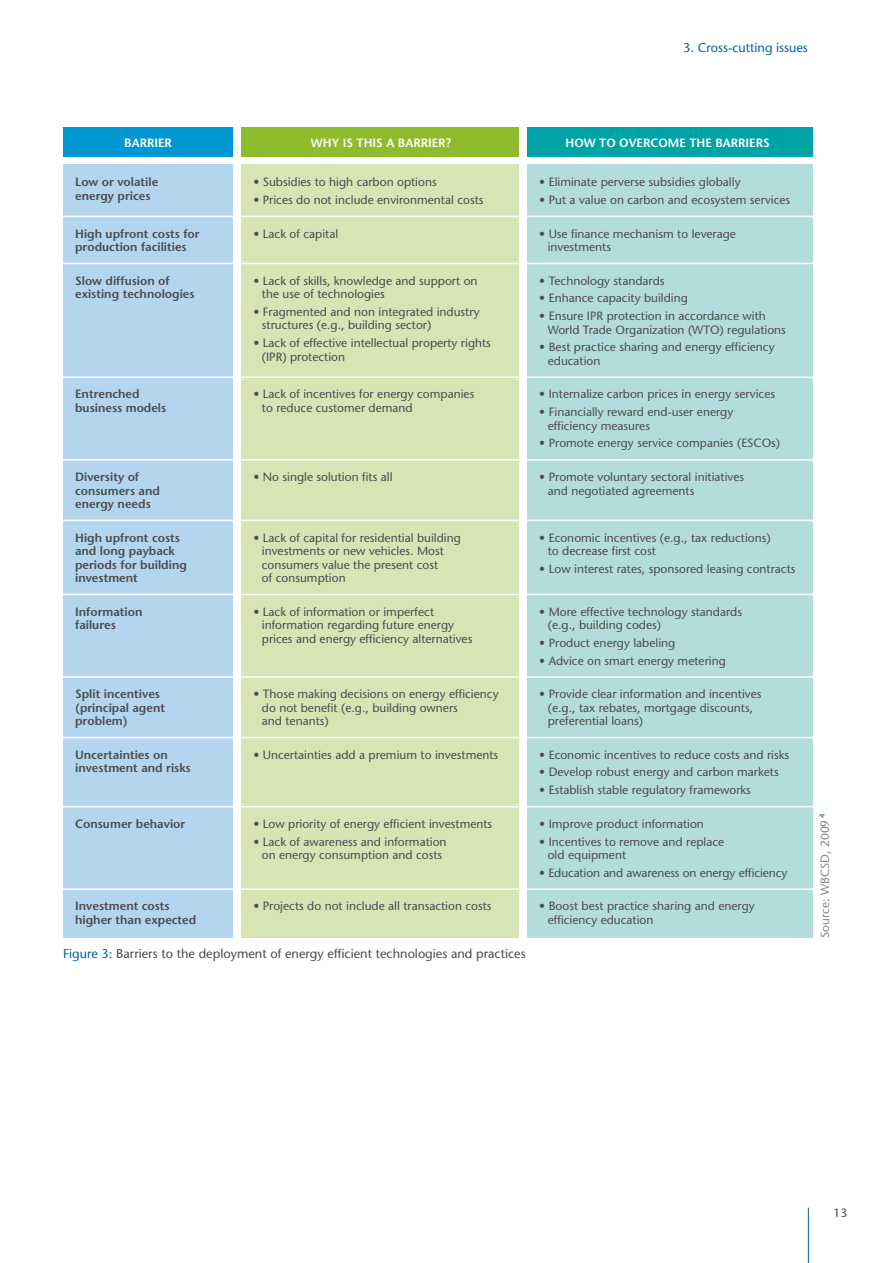
<style>
.page{position:relative;width:893px;height:1263px;background:#fff}
.page>*{position:absolute;margin:0;border:0;box-sizing:border-box;transform-origin:0 0}
.t1{font:500 12.75px "Stone Sans Std";color:#4b4b4d}
.t2{font:500 12.75px "Stone Sans Std";color:#0062ac}
.t3{font:500 12px/13.5px "Stone Sans Std";color:#4b4b4d}
.t4{font:600 12px/13.5px "Stone Sans Std";color:#4b4b4d}
.t5{font:600 12px "Stone Sans Std";color:#fff}
.t6{font:500 12px "Stone Sans Std";color:#87888a}
.s1{color:#0062ac}
</style>
<div class="page">
<hr style="left:808px;top:1208px;width:1px;height:55px;background:#0062ac">
<div style="left:64px;top:128px;width:169px;height:29px;background:#0098d4"></div>
<div style="left:242px;top:128px;width:277px;height:29px;background:#8fbc2c"></div>
<div style="left:528px;top:128px;width:285px;height:29px;background:#00a4a7"></div>
<div style="left:64px;top:165px;width:169px;height:773px;background:#b3d5ee"></div>
<div style="left:242px;top:165px;width:277px;height:773px;background:#d7e5b4"></div>
<div style="left:528px;top:165px;width:285px;height:773px;background:#b3dddc"></div>
<hr style="left:58px;top:216px;width:755px;height:1px;background:#fff">
<hr style="left:58px;top:263px;width:755px;height:1px;background:#fff">
<hr style="left:58px;top:376px;width:755px;height:2px;background:#fff">
<hr style="left:58px;top:459px;width:755px;height:2px;background:#fff">
<hr style="left:58px;top:520px;width:755px;height:1px;background:#fff">
<hr style="left:58px;top:594px;width:755px;height:1px;background:#fff">
<hr style="left:58px;top:676px;width:755px;height:2px;background:#fff">
<hr style="left:58px;top:737px;width:755px;height:1px;background:#fff">
<hr style="left:58px;top:806px;width:755px;height:1px;background:#fff">
<hr style="left:58px;top:888px;width:755px;height:2px;background:#fff">
<p class="t2" style="left:683px;top:40px;width:126px">3. Cross-cutting issues</p>
<p class="t5" style="left:124px;top:135px;width:16px">barrier</p>
<p class="t5" style="left:311px;top:135px;width:54px">why isthis</p>
<p class="t5" style="left:386px;top:135px;width:27px">a barrier</p>
<p class="t5" style="left:446px;top:135px;width:7px">?</p>
<p class="t5" style="left:565px;top:135px;width:63px">how tooverco</p>
<p class="t5" style="left:668px;top:135px;width:30px">me the</p>
<p class="t5" style="left:715px;top:135px;width:16px">barriers</p>
<p class="t4" style="left:75px;top:175px;width:85px">Low or volatile energy prices</p>
<p class="t3" style="left:253px;top:175px;width:185px">• Subsidies to high carbon options</p>
<p class="t3" style="left:539px;top:175px;width:203px">• Eliminate perverse subsidies globally</p>
<p class="t3" style="left:539px;top:193px;width:252px">• Put a value on carbon and ecosystem services</p>
<p class="t3" style="left:253px;top:193px;width:232px">• Prices do not include environmental costs</p>
<p class="t4" style="left:75px;top:227px;width:126px">High upfront costs for production facilities</p>
<p class="t4" style="left:75px;top:274px;width:121px">Slow diffusion of existing technologies</p>
<p class="t4" style="left:75px;top:387px;width:93px">Entrenched business models</p>
<p class="t4" style="left:75px;top:470px;width:86px">Diversity of consumers and energy needs</p>
<p class="t4" style="left:75px;top:531px;width:113px">High upfront costs and long payback periods for building investment</p>
<p class="t4" style="left:75px;top:605px;width:69px">Information failures</p>
<p class="t4" style="left:75px;top:687px;width:91px">Split incentives (principal agent problem)</p>
<p class="t4" style="left:75px;top:748px;width:117px">Uncertainties on investment and risks</p>
<p class="t4" style="left:75px;top:817px;width:112px">Consumer behavior</p>
<p class="t3" style="left:253px;top:227px;width:86px">• Lack of capital</p>
<p class="t3" style="left:548px;top:227px;width:190px;text-indent:-9px">• Use finance mechanism to leverage investments</p>
<p class="t3" style="left:262px;top:274px;width:217px;text-indent:-9px">• Lack of skills, knowledge and support on the use of technologies</p>
<p class="t3" style="left:262px;top:305px;width:219px;text-indent:-9px">• Fragmented and non integrated industry structures (e.g., building sector)</p>
<p class="t3" style="left:262px;top:336px;width:231px;text-indent:-9px">• Lack of effective intellectual property rights (IPR) protection</p>
<p class="t3" style="left:539px;top:274px;width:127px">• Technology standards</p>
<p class="t3" style="left:539px;top:291px;width:150px">• Enhance capacity building</p>
<p class="t3" style="left:548px;top:309px;width:240px;text-indent:-9px">• Ensure IPR protection in accordance with<br>World Trade Organization (WTO) regulations</p>
<p class="t3" style="left:548px;top:340px;width:228px;text-indent:-9px">• Best practice sharing and energy efficiency education</p>
<p class="t3" style="left:262px;top:387px;width:214px;text-indent:-9px">• Lack of incentives for energy companies to reduce customer demand</p>
<p class="t3" style="left:539px;top:387px;width:237px">• Internalize carbon prices in energy services</p>
<p class="t3" style="left:548px;top:405px;width:187px;text-indent:-9px">• Financially reward end-user energy efficiency measures</p>
<p class="t3" style="left:539px;top:436px;width:242px">• Promote energy service companies (ESCOs)</p>
<p class="t3" style="left:253px;top:470px;width:141px">• No single solution fits all</p>
<p class="t3" style="left:548px;top:470px;width:198px;text-indent:-9px">• Promote voluntary sectoral initiatives and negotiated agreements</p>
<p class="t3" style="left:262px;top:531px;width:200px;text-indent:-9px">• Lack of capital for residential building investments or new vehicles. Most consumers value the present cost<br>of consumption</p>
<p class="t3" style="left:548px;top:531px;width:224px;text-indent:-9px">• Economic incentives (e.g., tax reductions) to decrease first cost</p>
<p class="t3" style="left:539px;top:562px;width:258px">• Low interest rates, sponsored leasing contracts</p>
<p class="t3" style="left:262px;top:605px;width:212px;text-indent:-9px">• Lack of information or imperfect information regarding future energy prices and energy efficiency alternatives</p>
<p class="t3" style="left:548px;top:605px;width:196px;text-indent:-9px">• More effective technology standards (e.g., building codes)</p>
<p class="t3" style="left:539px;top:636px;width:138px">• Product energy labeling</p>
<p class="t3" style="left:539px;top:654px;width:188px">• Advice on smart energy metering</p>
<p class="t3" style="left:262px;top:687px;width:238px;text-indent:-9px">• Those making decisions on energy efficiency do not benefit (e.g., building owners<br>and tenants)</p>
<p class="t3" style="left:548px;top:687px;width:215px;text-indent:-9px">• Provide clear information and incentives (e.g., tax rebates, mortgage discounts, preferential loans)</p>
<p class="t3" style="left:253px;top:748px;width:246px">• Uncertainties add a premium to investments</p>
<p class="t3" style="left:539px;top:748px;width:251px">• Economic incentives to reduce costs and risks</p>
<p class="t3" style="left:539px;top:765px;width:241px">• Develop robust energy and carbon markets</p>
<p class="t3" style="left:539px;top:783px;width:213px">• Establish stable regulatory frameworks</p>
<p class="t3" style="left:253px;top:817px;width:240px">• Low priority of energy efficient investments</p>
<p class="t3" style="left:253px;top:835px;width:195px;text-align:center">• Lack of awareness and information on energy consumption and costs</p>
<p class="t3" style="left:539px;top:817px;width:166px">• Improve product information</p>
<p class="t3" style="left:548px;top:835px;width:178px;text-indent:-9px">• Incentives to remove and replace old equipment</p>
<p class="t3" style="left:539px;top:866px;width:250px">• Education and awareness on energy efficiency</p>
<p class="t3" style="left:253px;top:899px;width:240px">• Projects do not include all transaction costs</p>
<p class="t3" style="left:548px;top:899px;width:209px;text-indent:-9px">• Boost best practice sharing and energy efficiency education</p>
<p class="t4" style="left:75px;top:899px;width:123px">Investment costs higher than expected</p>
<p class="t1" style="left:63px;top:946px;width:464px"><span class="s1">Figure 3:</span> Barriers to the deployment of energy efficient technologies and practices</p>
<p class="t6" style="left:818px;top:938px;width:126px;rotate:-90deg">Source: WBCSD, 2009<sup>4</sup></p>
<p class="t3" style="left:833px;top:1205px;width:15px">13</p>
</div>
